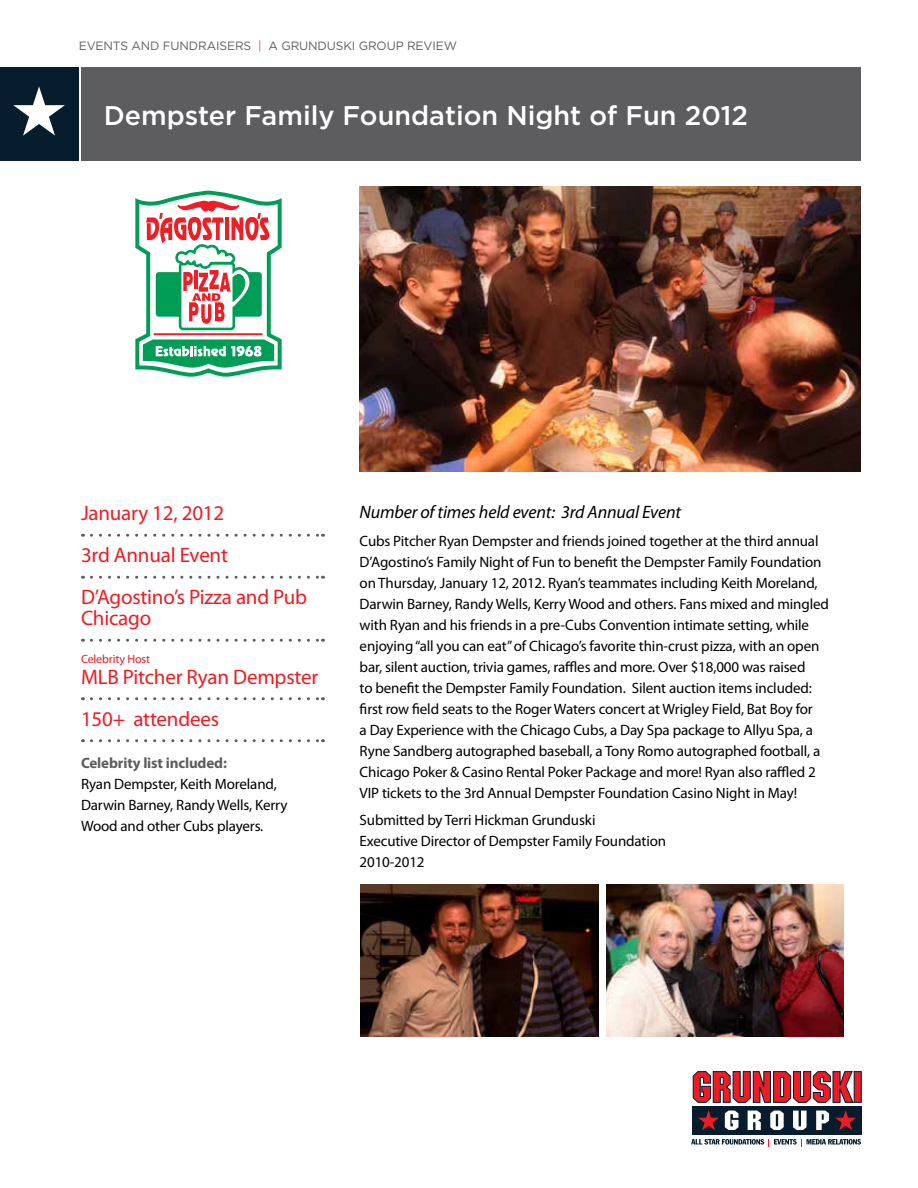
<style>
.page{position:relative;width:918px;height:1188px;background:#fff}
.page>*{position:absolute;margin:0;border:0;box-sizing:border-box;transform-origin:0 0}
.t1{font:500 27px "Gotham";color:#fff}
.t2{font:21px/42px "Myriad Pro";letter-spacing:-.01em;color:#ed1c24}
.t3{font:italic 18px "Myriad Pro";letter-spacing:-.01em;color:#000}
.t4{font:15px/21px "Myriad Pro";letter-spacing:-.01em;color:#000}
.t5{font:700 15px "Myriad Pro";letter-spacing:-.01em;color:#5d5d60}
.t6{font:12px "Gotham";letter-spacing:-.01em;color:#5d5d60}
.t7{font:12px "Myriad Pro";letter-spacing:-.01em;color:#ed1c24}
.s1{color:#f14e54}
</style>
<div class="page">
<div style="left:0;top:68px;width:78px;height:93px;background:#071c2c"></div>
<div style="left:81px;top:68px;width:780px;height:93px;background:#5d5d60"></div>
<div style="left:692px;top:1106px;width:170px;height:28px;background:#071c2c"></div>
<svg style="left:725px;top:1111px;width:104px;height:19px"></svg>
<svg style="left:692px;top:1071px;width:170px;height:32px;background:#bb4b53"></svg>
<svg style="left:698px;top:1110px;width:21px;height:20px"></svg>
<svg style="left:835px;top:1110px;width:21px;height:20px"></svg>
<svg style="left:691px;top:1139px;width:170px;height:7px"></svg>
<img style="left:360px;top:186px;width:501px;height:286px">
<svg style="left:91px;top:534px;width:232px;height:3px"></svg>
<svg style="left:91px;top:576px;width:232px;height:3px"></svg>
<svg style="left:91px;top:639px;width:232px;height:3px"></svg>
<svg style="left:91px;top:697px;width:232px;height:3px"></svg>
<svg style="left:91px;top:739px;width:232px;height:3px"></svg>
<svg style="left:135px;top:191px;width:147px;height:186px"></svg>
<svg style="left:598px;top:950px;width:1px;height:72px"></svg>
<img style="left:361px;top:885px;width:237px;height:152px">
<img style="left:606px;top:885px;width:238px;height:152px">
<p class="t6" style="left:79px;top:38px;width:380px">EVENTS AND FUNDRAISERS <span class="s1">|</span> A GRUNDUSKI GROUP REVIEW</p>
<h1 class="t1" style="left:104px;top:98px;width:646px">Dempster Family Foundation Night of Fun 2012</h1>
<h2 class="t2" style="left:81px;top:493px;width:228px">January 12, 2012<br>3rd Annual Event<br>D’Agostino’s Pizza and Pub</h2>
<h2 class="t2" style="left:81px;top:598px;width:72px">Chicago</h2>
<p class="t7" style="left:81px;top:652px;width:71px">Celebrity Host</p>
<h2 class="t2" style="left:81px;top:656px;width:239px">MLB Pitcher Ryan Dempster<br>150+ attendees</h2>
<p class="t5" style="left:81px;top:754px;width:147px">Celebrity list included:</p>
<p class="t4" style="left:81px;top:773px;width:208px">Ryan Dempster, Keith Moreland,<br>Darwin Barney, Randy Wells, Kerry<br>Wood and other Cubs players.</p>
<p class="t3" style="left:360px;top:502px;width:323px">Number of times held event: 3rd Annual Event</p>
<p class="t4" style="left:360px;top:530px;width:471px">Cubs Pitcher Ryan Dempster and friends joined together at the third annual D’Agostino’s Family Night of Fun to benefit the Dempster Family Foundation on Thursday, January 12, 2012. Ryan’s teammates including Keith Moreland, Darwin Barney, Randy Wells, Kerry Wood and others. Fans mixed and mingled with Ryan and his friends in a pre-Cubs Convention intimate setting, while enjoying “all you can eat” of Chicago’s favorite thin-crust pizza, with an open bar, silent auction, trivia games, raffles and more. Over $18,000 was raised<br>to benefit the Dempster Family Foundation. Silent auction items included: first row field seats to the Roger Waters concert at Wrigley Field, Bat Boy for<br>a Day Experience with the Chicago Cubs, a Day Spa package to Allyu Spa, a Ryne Sandberg autographed baseball, a Tony Romo autographed football, a Chicago Poker &amp; Casino Rental Poker Package and more! Ryan also raffled 2<br>VIP tickets to the 3rd Annual Dempster Foundation Casino Night in May!</p>
<p class="t4" style="left:360px;top:810px;width:308px">Submitted by Terri Hickman Grunduski<br>Executive Director of Dempster Family Foundation<br>2010-2012</p>
</div>
